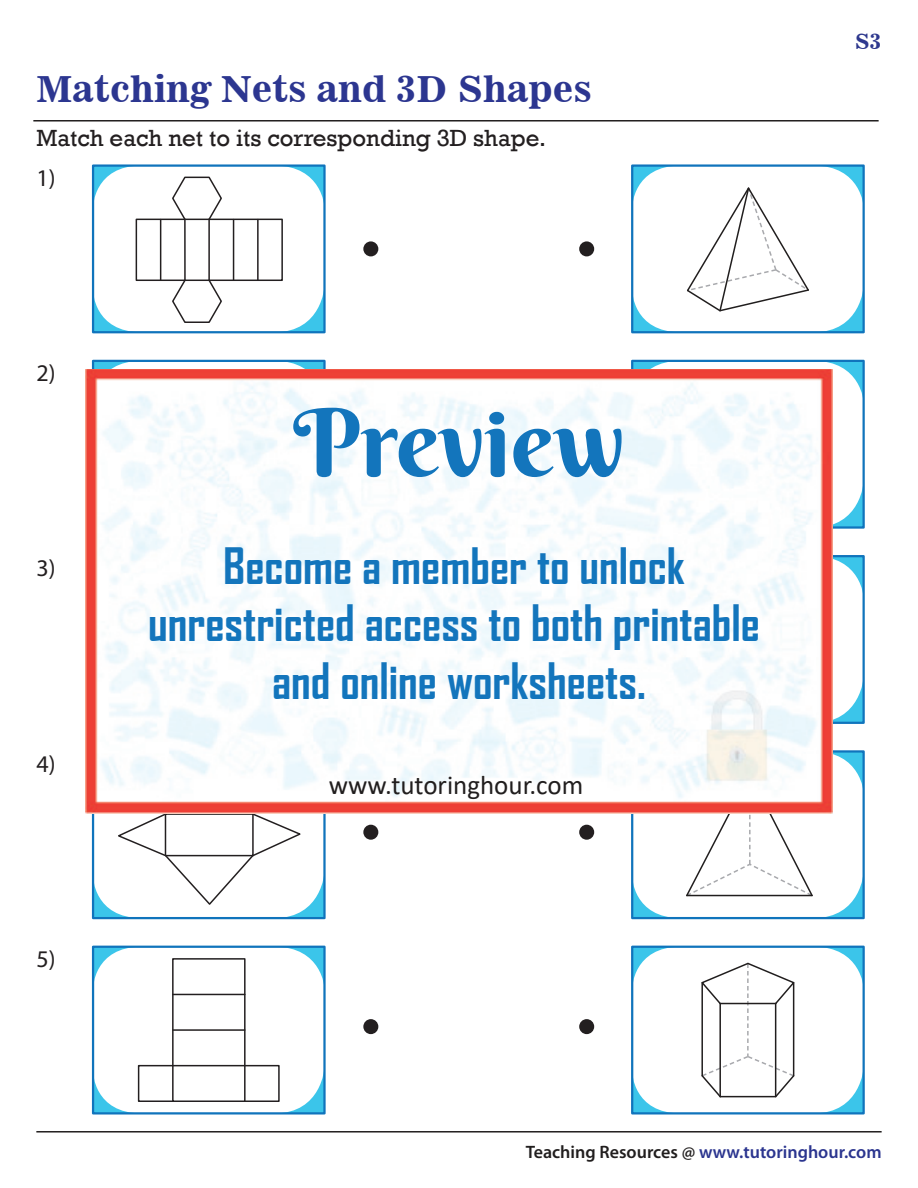
<style>
.page{position:relative;width:918px;height:1188px;background:#fff}
.page>*{position:absolute;margin:0;border:0;box-sizing:border-box;transform-origin:0 0}
.t1{font:94.05px "Berkshire Swash";color:#1375bc}
.t2{font:700 48px/57.6px "Agency FB";color:#1375bc;text-align:center}
.t3{font:36px "News 701 BT Bold A";color:#2c3690}
.t4{font:27px "Calibri";color:#211e1e}
.t5{font:24px "Rockwell";color:#231f20}
.t6{font:24px "Myriad Pro";color:#231f20}
.t7{font:21px "News 701 BT Bold A";color:#2e388e}
.t8{font:600 18px "Myriad Pro";color:#2b358f}
.s1{color:#211e1e}
</style>
<div class="page">
<hr style="left:33px;top:120px;width:846px;height:2px;background:#211e1e">
<hr style="left:36px;top:1131px;width:846px;height:2px;background:#211e1e">
<div style="left:363px;top:241px;width:15px;height:15px;background:#231f20;border-radius:50%"></div>
<div style="left:579px;top:241px;width:15px;height:15px;background:#231f20;border-radius:50%"></div>
<div style="left:363px;top:825px;width:15px;height:15px;background:#231f20;border-radius:50%"></div>
<div style="left:579px;top:825px;width:15px;height:15px;background:#231f20;border-radius:50%"></div>
<div style="left:363px;top:1019px;width:15px;height:15px;background:#231f20;border-radius:50%"></div>
<div style="left:579px;top:1019px;width:15px;height:15px;background:#231f20;border-radius:50%"></div>
<svg style="left:91px;top:945px;width:235px;height:170px"></svg>
<svg style="left:91px;top:813px;width:236px;height:107px"></svg>
<svg style="left:631px;top:164px;width:234px;height:170px"></svg>
<svg style="left:91px;top:164px;width:235px;height:170px"></svg>
<hr style="left:208px;top:219px;width:2px;height:61px;background:#231f20">
<svg style="left:832px;top:554px;width:33px;height:171px"></svg>
<svg style="left:91px;top:359px;width:235px;height:10px"></svg>
<svg style="left:630px;top:749px;width:235px;height:171px"></svg>
<svg style="left:631px;top:945px;width:234px;height:170px"></svg>
<hr style="left:701px;top:983px;width:2px;height:93px;background:#211e1e">
<hr style="left:719px;top:1004px;width:2px;height:93px;background:#211e1e">
<hr style="left:775px;top:1004px;width:1px;height:93px;background:#211e1e">
<hr style="left:793px;top:983px;width:1px;height:93px;background:#211e1e">
<hr style="left:720px;top:1003px;width:56px;height:1px;background:#211e1e">
<svg style="left:631px;top:359px;width:234px;height:171px"></svg>
<div style="left:172px;top:958px;width:74px;height:144px;border:1px solid #231f20"></div>
<div style="left:244px;top:1065px;width:36px;height:37px;border:1px solid #231f20"></div>
<div style="left:138px;top:1065px;width:36px;height:37px;border:1px solid #231f20"></div>
<hr style="left:173px;top:994px;width:72px;height:1px;background:#231f20">
<hr style="left:173px;top:1029px;width:72px;height:2px;background:#231f20">
<hr style="left:173px;top:1065px;width:72px;height:1px;background:#231f20">
<img style="left:86px;top:369px;width:746px;height:444px">
<p class="t3" style="left:36px;top:74px;width:557px">Matching Nets and 3D Shapes</p>
<p class="t5" style="left:36px;top:129px;width:511px">Match each net to its corresponding 3D shape.</p>
<p class="t6" style="left:36px;top:169px;width:21px">1)</p>
<p class="t6" style="left:36px;top:364px;width:21px">2)</p>
<p class="t6" style="left:36px;top:559px;width:21px">3)</p>
<p class="t6" style="left:36px;top:755px;width:21px">4)</p>
<p class="t6" style="left:36px;top:950px;width:21px">5)</p>
<h1 class="t1" style="left:293px;top:389px;width:333px">Preview</h1>
<p class="t2" style="left:148px;top:540px;width:613px">Become a member to unlock unrestricted access to both printable and online worksheets.</p>
<p class="t4" style="left:329px;top:776px;width:256px">www.tutoringhour.com</p>
<p class="t7" style="left:855px;top:33px;width:28px">S3</p>
<p class="t8" style="left:526px;top:1145px;width:357px"><span class="s1">Teaching Resources @</span> www.tutoringhour.com</p>
</div>
